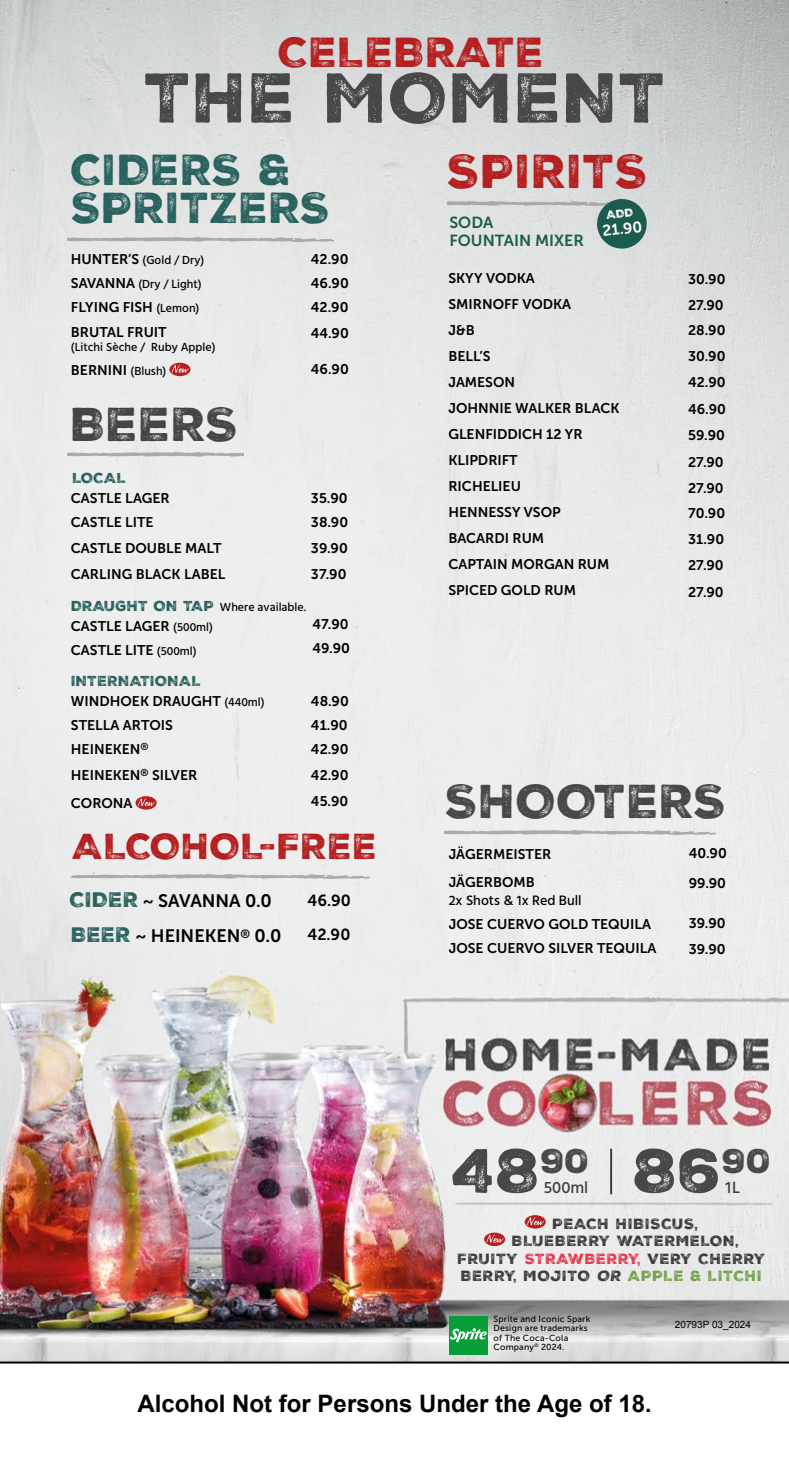
<style>
.page{position:relative;width:789px;height:1475px;background:#fff}
.page>*{position:absolute;margin:0;border:0;box-sizing:border-box;transform-origin:0 0}
.t1{font:68px "Nexa Rust Sans Black 02";letter-spacing:.01em;color:#494848}
.t2{font:60.4px "Nexa Rust Sans Black 02";color:#494848}
.t3{font:46px "Nexa Rust Sans Black 02";letter-spacing:.01em;color:#494848}
.t4{font:46px "Nexa Rust Sans Black 02";letter-spacing:.01em;color:#b51f1f}
.t5{font:46px "Nexa Rust Sans Black 02";letter-spacing:.01em;color:#3c3c3b}
.t6{font:42px/38px "Nexa Rust Sans Black 02";letter-spacing:.01em;color:#29625e}
.t7{font:40.8px "Nexa Rust Sans Black 02";letter-spacing:.01em;color:#b51f1f}
.t8{font:35px "Nexa Rust Sans Black 02";letter-spacing:.01em;color:#b51f1f}
.t9{font:700 24px "Arial";color:#000}
.t10{font:18px "Museo Sans 700";color:#000}
.t11{font:500 16.6px "Hind";color:#3c3c3b}
.t12{font:16px/18px "Museo Sans 700";color:#1b5c4e}
.t13{font:16px "Museo Sans 700";color:#000}
.t14{font:15.4px "Museo Sans 700";color:#fff}
.t15{font:14.4px "Nexa Rust Sans Black 02";letter-spacing:.04em;color:#3c3c3b}
.t16{font:14px/26px "Museo Sans 700";color:#000}
.t17{font:14px "Nexa Rust Sans Black 02";letter-spacing:.01em;color:#29625e}
.t18{font:500 14px "Hind";color:#000}
.t19{font:500 12px/24px "Hind";color:#000}
.t20{font:10px "Arial";color:#000}
.t21{font:8.8px/9.4px "Museo Sans 500";letter-spacing:.02em;color:#000}
.s1{font-family:"Museo Sans 700";font-weight:400;font-size:14px}
.s2{font-family:"Hind";font-weight:500;font-size:12px}
.s3{font-family:"Nexa Rust Sans Black 02";font-weight:400;font-size:14px;color:#29625e}
.s4{font-family:"Nexa Rust Sans Black 02";font-size:20.4px;color:#29625e}
.s5{color:#e53a52}
.s6{color:#74a04a}
.s7{font-size:23px}
</style>
<div class="page">
<img style="left:0;top:0;width:788px;height:1361px">
<hr style="left:0;top:1361px;width:788px;height:2px;background:#000">
<div style="left:449px;top:1315px;width:38px;height:39px;background:#079e39"></div>
<svg style="left:450px;top:1328px;width:37px;height:13px"></svg>
<svg style="left:524px;top:1214px;width:21px;height:14px"></svg>
<svg style="left:526px;top:1216px;width:18px;height:9px"></svg>
<svg style="left:483px;top:1232px;width:22px;height:13px"></svg>
<svg style="left:486px;top:1234px;width:17px;height:8px"></svg>
<svg style="left:169px;top:362px;width:21px;height:14px"></svg>
<svg style="left:171px;top:364px;width:18px;height:9px"></svg>
<img style="left:444px;top:829px;width:271px;height:5px">
<img style="left:67px;top:236px;width:266px;height:5px">
<img style="left:447px;top:201px;width:148px;height:5px">
<div style="left:57px;top:869px;width:321px;height:27px;background:#ededed"></div>
<img style="left:72px;top:873px;width:297px;height:5px">
<svg style="left:135px;top:796px;width:21px;height:13px"></svg>
<svg style="left:138px;top:798px;width:17px;height:8px"></svg>
<img style="left:67px;top:451px;width:176px;height:5px">
<hr style="left:609px;top:1148px;width:2px;height:46px;background:#3c3c3b">
<svg style="left:595px;top:197px;width:52px;height:53px;background:#538178"></svg>
<h3 class="t7" style="left:278px;top:24px;width:267px">CELEBRATE</h3>
<h1 class="t1" style="left:145px;top:52px;width:522px">THE MOMENT</h1>
<h3 class="t4" style="left:447px;top:140px;width:203px">SPIRITS</h3>
<h3 class="t6" style="left:71px;top:151px;width:260px">CIDERS &amp;<br>SPRITZERS</h3>
<p class="t12" style="left:449px;top:213px;width:136px">SODA<br>FOUNTAIN MIXER</p>
<p class="t14" style="left:601px;top:222px;width:41px;rotate:-6deg">21.90</p>
<p class="t19" style="left:71px;top:249px;width:135px"><span class="s1">HUNTER’S</span> (Gold / Dry)<br><span class="s1">SAVANNA</span> (Dry / Light)</p>
<p class="t16" style="left:71px;top:294px;width:130px">FLYING FISH <span class="s2">(Lemon)</span></p>
<p class="t16" style="left:71px;top:319px;width:97px">BRUTAL FRUIT</p>
<p class="t19" style="left:71px;top:335px;width:146px">(Litchi Sèche / Ruby Apple)</p>
<p class="t16" style="left:71px;top:357px;width:97px">BERNINI <span class="s2">(Blush)</span></p>
<h3 class="t5" style="left:70px;top:393px;width:169px">BEERS</h3>
<p class="t17" style="left:72px;top:468px;width:55px">LOCAL</p>
<p class="t16" style="left:311px;top:247px;width:39px;line-height:24px;text-align:justify">42.90<br>46.90<br>42.90</p>
<p class="t16" style="left:311px;top:320px;width:39px">44.90</p>
<p class="t16" style="left:311px;top:356px;width:39px">46.90</p>
<p class="t16" style="left:71px;top:485px;width:100px;line-height:24px">CASTLE LAGER<br>CASTLE LITE</p>
<p class="t16" style="left:71px;top:534px;width:156px">CASTLE DOUBLE MALT<br>CARLING BLACK LABEL</p>
<p class="t19" style="left:71px;top:595px;width:236px"><span class="s3">DRAUGHT ON TAP</span> Where available.</p>
<p class="t16" style="left:311px;top:486px;width:39px;line-height:24px">35.90<br>38.90</p>
<p class="t16" style="left:311px;top:535px;width:38px">39.90<br>37.90</p>
<p class="t16" style="left:71px;top:614px;width:143px;line-height:24px">CASTLE LAGER <span class="s2">(500ml)<br></span>CASTLE LITE <span class="s2">(500ml)</span></p>
<p class="t16" style="left:312px;top:611px;width:39px;line-height:24px">47.90<br>49.90</p>
<p class="t17" style="left:71px;top:671px;width:132px">INTERNATIONAL</p>
<p class="t16" style="left:71px;top:689px;width:195px;line-height:24px">WINDHOEK DRAUGHT <span class="s2">(440ml)<br></span>STELLA ARTOIS<br>HEINEKEN<sup>®</sup></p>
<p class="t16" style="left:71px;top:761px;width:128px;line-height:28.2px">HEINEKEN<sup>®</sup> SILVER<br>CORONA</p>
<p class="t16" style="left:311px;top:689px;width:39px;line-height:24px;text-align:justify">48.90<br>41.90<br>42.90</p>
<p class="t16" style="left:311px;top:762px;width:39px">42.90<br>45.90</p>
<h3 class="t8" style="left:72px;top:822px;width:306px">ALCOHOL-FREE</h3>
<p class="t10" style="left:70px;top:890px;width:203px"><span class="s4">CIDER</span> ~ SAVANNA 0.0</p>
<p class="t13" style="left:307px;top:891px;width:45px">46.90</p>
<p class="t10" style="left:71px;top:925px;width:212px"><span class="s4">BEER</span> ~ HEINEKEN<sup>®</sup> 0.0</p>
<p class="t13" style="left:307px;top:925px;width:44px">42.90</p>
<p class="t16" style="left:448px;top:265px;width:173px">SKYY VODKA<br>SMIRNOFF VODKA<br>J&amp;B<br>BELL’S<br>JAMESON<br>JOHNNIE WALKER BLACK<br>GLENFIDDICH 12 YR<br>KLIPDRIFT<br>RICHELIEU<br>HENNESSY VSOP<br>BACARDI RUM<br>CAPTAIN MORGAN RUM<br>SPICED GOLD RUM</p>
<p class="t16" style="left:687px;top:266px;width:39px">30.90<br>27.90</p>
<p class="t16" style="left:687px;top:316px;width:39px">28.90<br>30.90<br>42.90<br>46.90<br>59.90<br>27.90<br>27.90</p>
<p class="t16" style="left:687px;top:499px;width:39px;text-align:justify">70.90<br>31.90<br>27.90<br>27.90</p>
<h3 class="t3" style="left:445px;top:769px;width:283px">SHOOTERS</h3>
<p class="t16" style="left:448px;top:839px;width:104px;line-height:28.2px">JÄGERMEISTER<br>JÄGERBOMB</p>
<p class="t18" style="left:448px;top:890px;width:134px">2x Shots &amp; 1x Red Bull</p>
<p class="t16" style="left:448px;top:912px;width:209px;line-height:24px">JOSE CUERVO GOLD TEQUILA<br>JOSE CUERVO SILVER TEQUILA</p>
<p class="t16" style="left:688px;top:838px;width:40px;line-height:30px">40.90<br>99.90</p>
<p class="t16" style="left:688px;top:910px;width:38px">39.90<br>39.90</p>
<h2 class="t2" style="left:451px;top:1129px;width:321px">48<sup>90</sup> 86<sup>90</sup></h2>
<p class="t11" style="left:543px;top:1175px;width:46px">500ml</p>
<p class="t11" style="left:725px;top:1175px;width:16px">1L</p>
<p class="t15" style="left:552px;top:1213px;width:147px">PEACH HIBISCUS,</p>
<p class="t15" style="left:511px;top:1230px;width:228px">BLUEBERRY WATERMELON,</p>
<p class="t15" style="left:457px;top:1248px;width:309px">FRUITY <span class="s5">STRAWBERRY,</span> VERY CHERRY</p>
<p class="t15" style="left:460px;top:1265px;width:302px">BERRY, MOJITO OR <span class="s6">APPLE &amp; LITCHI</span></p>
<p class="t21" style="left:493px;top:1313px;width:98px">Sprite and Iconic Spark<br>Design are trademarks of The Coca-Cola<br>Company<sup>©</sup> 2024.</p>
<p class="t20" style="left:674px;top:1317px;width:77px">20793P 03_2024</p>
<h3 class="t9" style="left:137px;top:1387px;width:515px">Alcohol Not for Persons Under the Age of 18<span class="s7">.</span></h3>
</div>
